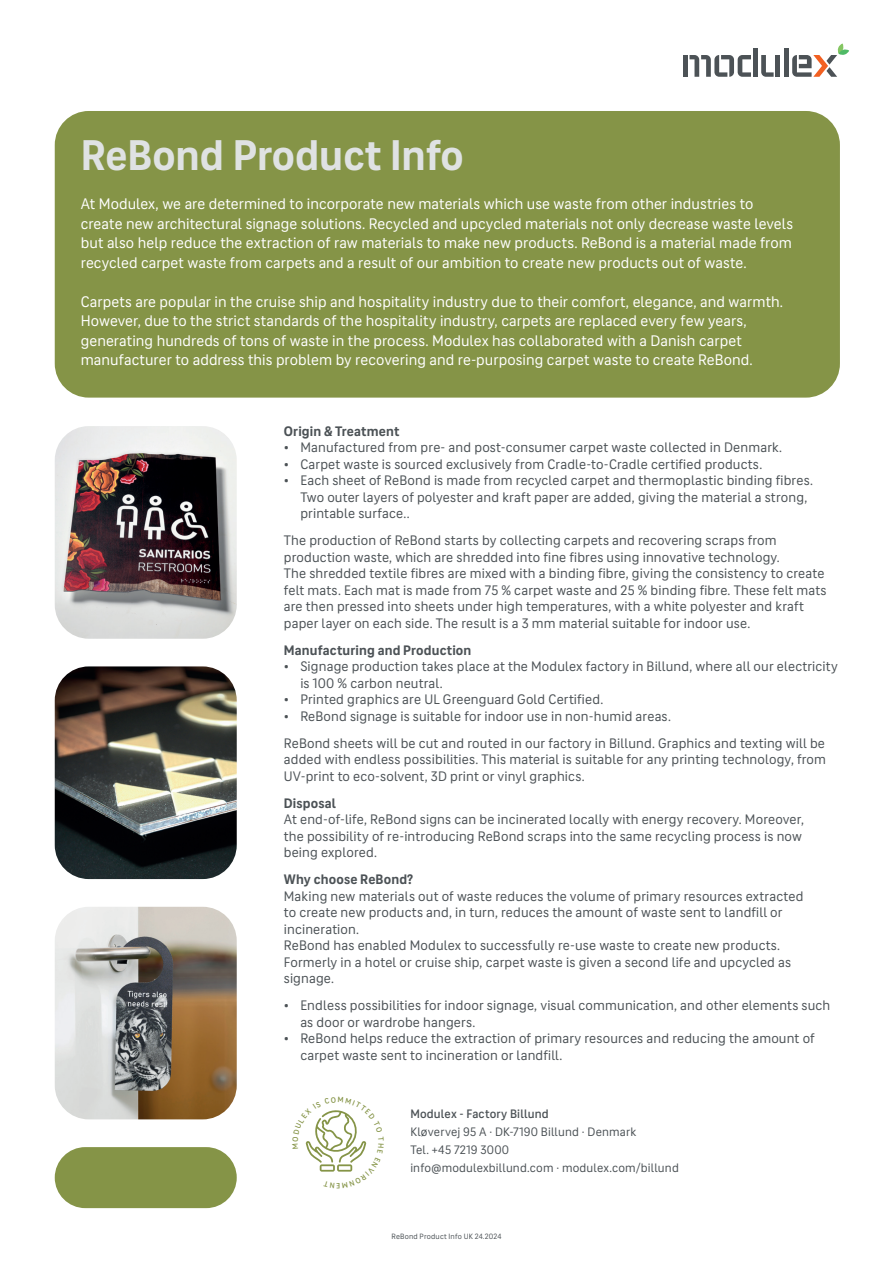
<style>
.page{position:relative;width:893px;height:1263px;background:#fff}
.page>*{position:absolute;margin:0;border:0;box-sizing:border-box;transform-origin:0 0}
.t1{font:100 42px "Adapt Var";color:#dfe2e3}
.t2{font:100 15px/19.5px "Adapt Var";letter-spacing:.005em;color:#fff}
.t3{font:100 13.5px/16.5px "Adapt Var";letter-spacing:.01em;color:#4c5256}
.t4{font:100 12px/18px "Adapt Var";letter-spacing:.015em;color:#4c5256}
.t5{font:100 7.5px "Adapt Var";letter-spacing:.025em;color:#4c5256}
.t6{font:100 7.5px "Adapt Var";color:#859447}
</style>
<div class="page">
<div style="left:55px;top:111px;width:785px;height:287px;background:#859447;border-radius:34px"></div>
<div style="left:753px;top:48px;width:5px;height:29px;background:#4c5256"></div>
<div style="left:784px;top:48px;width:5px;height:29px;background:#4c5256"></div>
<div style="left:775px;top:55px;width:5px;height:22px;background:#4c5256"></div>
<div style="left:683px;top:55px;width:5px;height:22px;background:#4c5256"></div>
<svg style="left:761px;top:55px;width:13px;height:22px"></svg>
<svg style="left:689px;top:55px;width:62px;height:22px"></svg>
<svg style="left:792px;top:43px;width:57px;height:34px"></svg>
<img style="left:55px;top:426px;width:182px;height:213px">
<img style="left:55px;top:666px;width:182px;height:213px">
<img style="left:55px;top:907px;width:182px;height:212px">
<div style="left:55px;top:1147px;width:182px;height:61px;background:#859447;border-radius:31px"></div>
<svg style="left:305px;top:1110px;width:62px;height:62px"></svg>
<h1 class="t1" style="left:81px;top:133px;width:384px">ReBond Product Info</h1>
<p class="t2" style="left:81px;top:194px;width:714px">At Modulex, we are determined to incorporate new materials which use waste from other industries to create new architectural signage solutions. Recycled and upcycled materials not only decrease waste levels but also help reduce the extraction of raw materials to make new products. ReBond is a material made from recycled carpet waste from carpets and a result of our ambition to create new products out of waste.</p>
<p class="t2" style="left:81px;top:292px;width:704px">Carpets are popular in the cruise ship and hospitality industry due to their comfort, elegance, and warmth.<br>However, due to the strict standards of the hospitality industry, carpets are replaced every few years, generating hundreds of tons of waste in the process. Modulex has collaborated with a Danish carpet manufacturer to address this problem by recovering and re-purposing carpet waste to create ReBond.</p>
<p class="t3" style="left:284px;top:423px;width:117px">Origin &amp; Treatment</p>
<p class="t3" style="left:284px;top:439px;width:500px">• Manufactured from pre- and post-consumer carpet waste collected in Denmark.</p>
<p class="t3" style="left:284px;top:456px;width:480px">• Carpet waste is sourced exclusively from Cradle-to-Cradle certified products.</p>
<p class="t3" style="left:300px;top:472px;width:514px;text-indent:-16px">• Each sheet of ReBond is made from recycled carpet and thermoplastic binding fibres.<br>Two outer layers of polyester and kraft paper are added, giving the material a strong, printable surface..</p>
<p class="t3" style="left:284px;top:532px;width:544px">The production of ReBond starts by collecting carpets and recovering scraps from production waste, which are shredded into fine fibres using innovative technology.<br>The shredded textile fibres are mixed with a binding fibre, giving the consistency to create felt mats. Each mat is made from 75 % carpet waste and 25 % binding fibre. These felt mats are then pressed into sheets under high temperatures, with a white polyester and kraft paper layer on each side. The result is a 3 mm material suitable for indoor use.</p>
<p class="t3" style="left:284px;top:642px;width:189px">Manufacturing and Production</p>
<p class="t3" style="left:300px;top:658px;width:539px;text-indent:-16px">• Signage production takes place at the Modulex factory in Billund, where all our electricity is 100 % carbon neutral.</p>
<p class="t3" style="left:284px;top:691px;width:321px">• Printed graphics are UL Greenguard Gold Certified.</p>
<p class="t3" style="left:284px;top:703px;width:543px;line-height:27px">• ReBond signage is suitable for indoor use in non-humid areas.<br>ReBond sheets will be cut and routed in our factory in Billund. Graphics and texting will be</p>
<p class="t3" style="left:284px;top:751px;width:544px">added with endless possibilities. This material is suitable for any printing technology, from<br>UV-print to eco-solvent, 3D print or vinyl graphics.</p>
<p class="t3" style="left:284px;top:795px;width:522px">Disposal<br>At end-of-life, ReBond signs can be incinerated locally with energy recovery. Moreover, the possibility of re-introducing ReBond scraps into the same recycling process is now being explored.</p>
<p class="t3" style="left:284px;top:871px;width:521px">Why choose ReBond?<br>Making new materials out of waste reduces the volume of primary resources extracted to create new products and, in turn, reduces the amount of waste sent to landfill or incineration.<br>ReBond has enabled Modulex to successfully re-use waste to create new products.<br>Formerly in a hotel or cruise ship, carpet waste is given a second life and upcycled as signage.</p>
<p class="t3" style="left:300px;top:997px;width:531px;text-indent:-16px">• Endless possibilities for indoor signage, visual communication, and other elements such as door or wardrobe hangers.</p>
<p class="t3" style="left:300px;top:1030px;width:516px;text-indent:-16px">• ReBond helps reduce the extraction of primary resources and reducing the amount of carpet waste sent to incineration or landfill.</p>
<p class="t6" style="left:340px;top:1189px;width:5px;rotate:180deg">E</p>
<p class="t4" style="left:410px;top:1105px;width:270px">Modulex - Factory Billund<br>Kløvervej 95 A · DK-7190 Billund · Denmark<br>Tel. +45 7219 3000<br>info@modulexbillund.com · modulex.com/billund</p>
<p class="t5" style="left:392px;top:1232px;width:111px">ReBond Product Info UK 24.2024</p>
</div>
